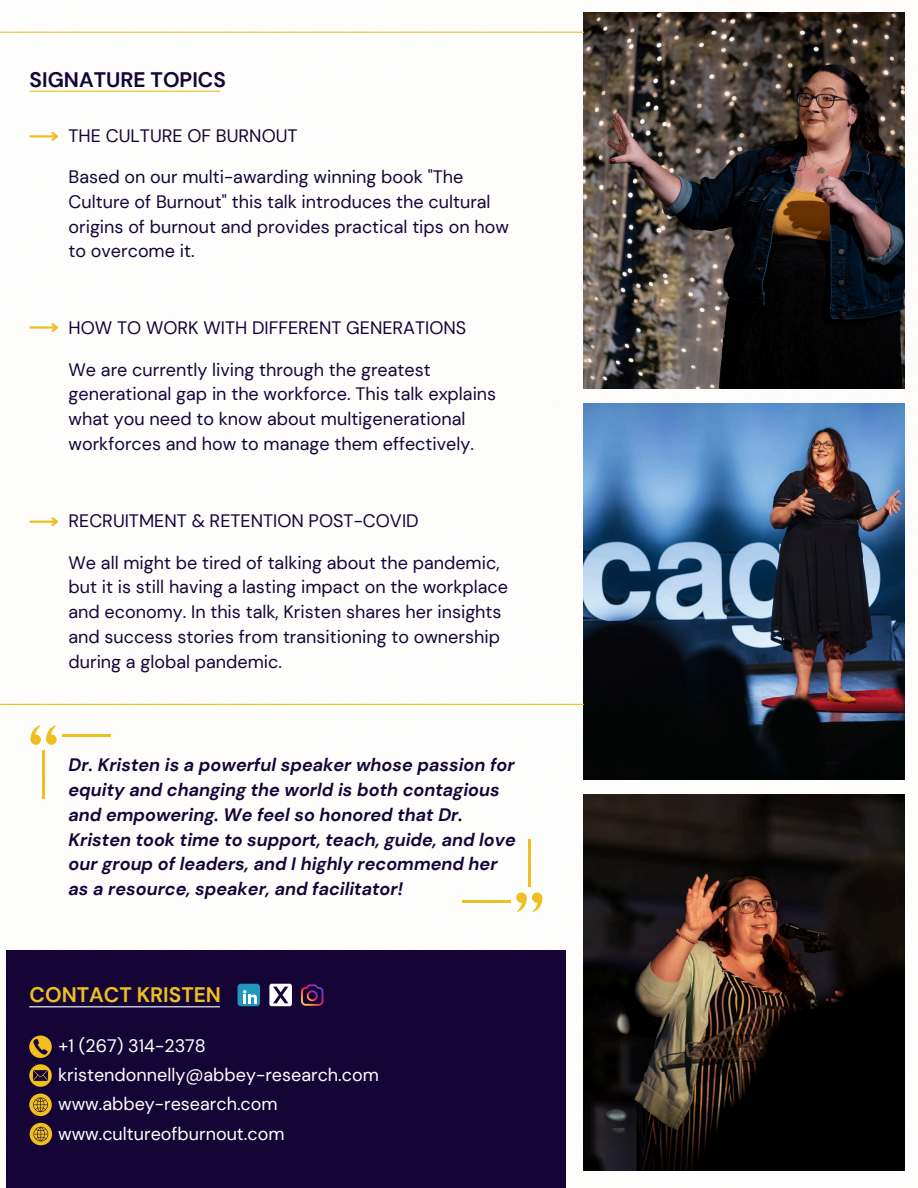
<style>
.page{position:relative;width:918px;height:1188px;background:#fff}
.page>*{position:absolute;margin:0;border:0;box-sizing:border-box;transform-origin:0 0}
.t1{font:700 21px "DM Sans";color:#150537}
.t2{font:700 21px "DM Sans";color:#efbe20}
.t3{font:18px/24.8px "DM Sans";color:#150537}
.t4{font:italic 700 18px/24.8px "DM Sans";color:#150537}
.t5{font:18px "DM Sans";color:#fff}
</style>
<div class="page">
<img style="left:0;top:12px;width:905px;height:1159px">
<img style="left:584px;top:13px;width:320px;height:375px">
<div style="left:6px;top:950px;width:560px;height:238px;background:#150537"></div>
<img style="left:584px;top:403px;width:320px;height:376px">
<img style="left:584px;top:794px;width:320px;height:376px">
<hr style="left:30px;top:91px;width:190px;height:1px;background:#efbe20">
<hr style="left:30px;top:135px;width:27px;height:3px;background:#efbe20">
<svg style="left:49px;top:130px;width:12px;height:13px"></svg>
<hr style="left:30px;top:326px;width:27px;height:3px;background:#efbe20">
<svg style="left:49px;top:321px;width:12px;height:13px"></svg>
<hr style="left:30px;top:521px;width:27px;height:2px;background:#efbe20">
<svg style="left:49px;top:515px;width:12px;height:13px"></svg>
<hr style="left:0;top:704px;width:584px;height:1px;background:#efbe20">
<hr style="left:0;top:32px;width:584px;height:1px;background:#efbe20">
<svg style="left:46px;top:734px;width:11px;height:11px"></svg>
<div style="left:31px;top:734px;width:10px;height:11px;background:#efbe20;border-radius:50%"></div>
<svg style="left:30px;top:725px;width:26px;height:18px"></svg>
<hr style="left:42px;top:750px;width:3px;height:48px;background:#efbe20">
<hr style="left:62px;top:734px;width:48px;height:3px;background:#efbe20">
<svg style="left:516px;top:892px;width:11px;height:11px"></svg>
<svg style="left:517px;top:894px;width:26px;height:18px"></svg>
<hr style="left:528px;top:839px;width:3px;height:48px;background:#efbe20">
<hr style="left:463px;top:901px;width:48px;height:2px;background:#efbe20">
<svg style="left:29px;top:1036px;width:23px;height:22px"></svg>
<svg style="left:29px;top:1064px;width:23px;height:23px"></svg>
<svg style="left:29px;top:1094px;width:23px;height:22px"></svg>
<svg style="left:30px;top:1123px;width:22px;height:22px"></svg>
<hr style="left:29px;top:1006px;width:191px;height:1px;background:#fff">
<div style="left:238px;top:984px;width:22px;height:22px;background:#2197bd;border-radius:3px"></div>
<svg style="left:243px;top:990px;width:14px;height:14px"></svg>
<svg style="left:269px;top:984px;width:23px;height:22px"></svg>
<svg style="left:301px;top:984px;width:22px;height:22px"></svg>
<h1 class="t1" style="left:30px;top:66px;width:198px">SIGNATURE TOPICS</h1>
<h2 class="t3" style="left:69px;top:124px;width:231px">THE CULTURE OF BURNOUT</h2>
<p class="t3" style="left:69px;top:165px;width:442px">Based on our multi-awarding winning book "The Culture of Burnout" this talk introduces the cultural origins of burnout and provides practical tips on how to overcome it.</p>
<h2 class="t3" style="left:69px;top:316px;width:399px">HOW TO WORK WITH DIFFERENT GENERATIONS</h2>
<p class="t3" style="left:69px;top:357px;width:429px">We are currently living through the greatest generational gap in the workforce. This talk explains what you need to know about multigenerational workforces and how to manage them effectively.</p>
<p class="t3" style="left:69px;top:509px;width:352px">RECRUITMENT &amp; RETENTION POST-COVID</p>
<h3 class="t3" style="left:69px;top:550px;width:441px">We all might be tired of talking about the pandemic, but it is still having a lasting impact on the workplace and economy. In this talk, Kristen shares her insights and success stories from transitioning to ownership during a global pandemic.</h3>
<h2 class="t4" style="left:69px;top:753px;width:449px">Dr. Kristen is a powerful speaker whose passion for equity and changing the world is both contagious and empowering. We feel so honored that Dr.<br>Kristen took time to support, teach, guide, and love our group of leaders, and I highly recommend her as a resource, speaker, and facilitator!</h2>
<p class="t2" style="left:30px;top:981px;width:193px">CONTACT KRISTEN</p>
<p class="t5" style="left:58px;top:1034px;width:149px">+1 (267) 314-2378</p>
<h1 class="t5" style="left:58px;top:1063px;width:322px">kristendonnelly@abbey-research.com</h1>
<p class="t5" style="left:58px;top:1093px;width:221px">www.abbey-research.com</p>
<p class="t5" style="left:58px;top:1122px;width:228px">www.cultureofburnout.com</p>
</div>
